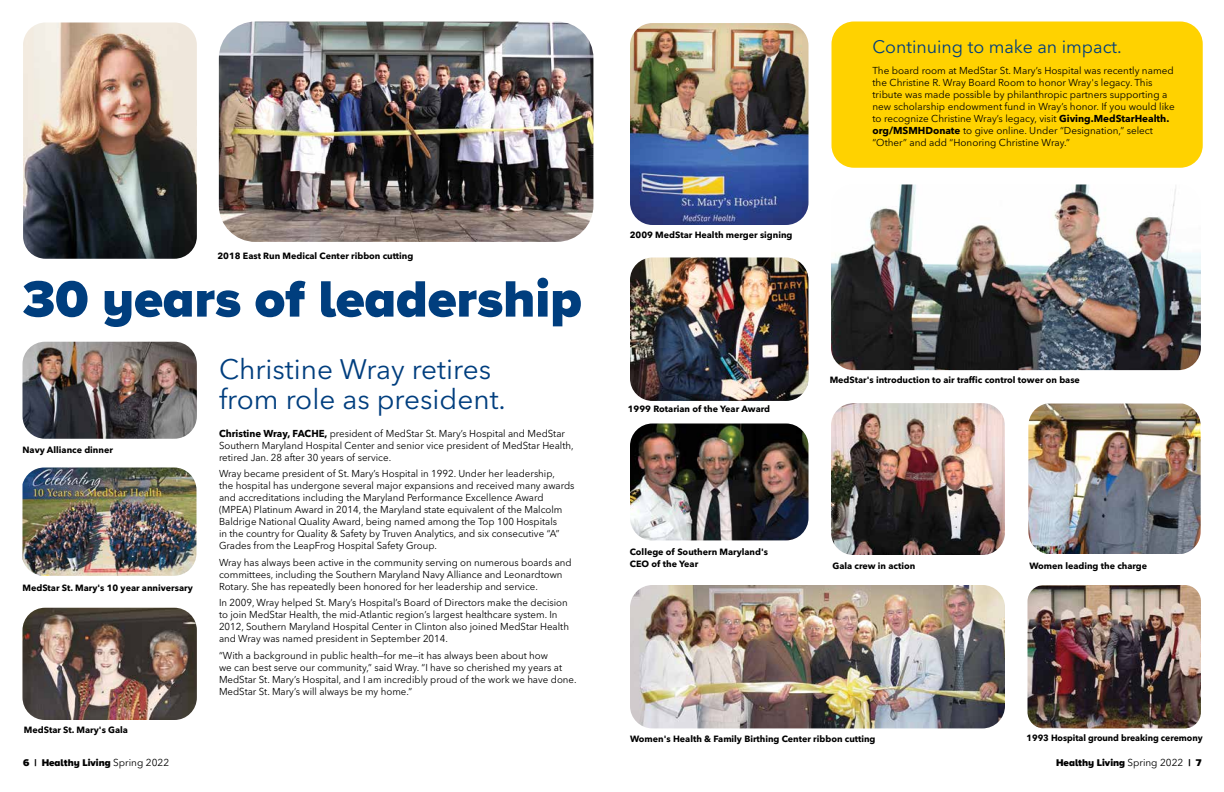
<style>
.page{position:relative;width:1224px;height:792px;background:#fff}
.page>*{position:absolute;margin:0;border:0;box-sizing:border-box;transform-origin:0 0}
.t1{font:900 53px "Proxima Nova A";color:#003e7e}
.t2{font:28px/30px "Avenir Next LT Pro";color:#003e7e}
.t3{font:18px "Avenir Next LT Pro";color:#003e7e}
.t4{font:10px/12px "Avenir Next LT Pro";color:#000}
.t5{font:900 10px "Proxima Nova A";color:#000}
.t6{font:700 9px/12px "Avenir Next LT Pro";color:#000}
.s1{font-weight:700}
.s2{font-family:"Avenir Next LT Pro";font-weight:400}
</style>
<div class="page">
<div style="left:832px;top:22px;width:371px;height:146px;background:#ffd200;border-radius:22px"></div>
<img style="left:22px;top:608px;width:175px;height:112px">
<img style="left:630px;top:424px;width:178px;height:116px">
<img style="left:630px;top:23px;width:178px;height:202px">
<img style="left:831px;top:184px;width:370px;height:186px">
<img style="left:22px;top:468px;width:174px;height:108px">
<img style="left:219px;top:22px;width:374px;height:220px">
<img style="left:630px;top:258px;width:178px;height:143px">
<img style="left:22px;top:342px;width:175px;height:97px">
<img style="left:23px;top:22px;width:174px;height:237px">
<img style="left:1028px;top:404px;width:173px;height:150px">
<img style="left:831px;top:403px;width:174px;height:152px">
<img style="left:630px;top:585px;width:375px;height:143px">
<img style="left:1028px;top:585px;width:173px;height:143px">
<p class="t6" style="left:217px;top:249px;width:198px">2018 East Run Medical Center ribbon cutting</p>
<h1 class="t1" style="left:22px;top:259px;width:561px">30 years of leadership</h1>
<p class="t6" style="left:22px;top:443px;width:92px">Navy Alliance dinner</p>
<p class="t6" style="left:22px;top:582px;width:172px">MedStar St. Mary's 10 year anniversary</p>
<p class="t6" style="left:24px;top:724px;width:106px">MedStar St. Mary's Gala</p>
<h2 class="t2" style="left:219px;top:354px;width:288px">Christine Wray retires from role as president.</h2>
<p class="t4" style="left:219px;top:427px;width:356px"><span class="s1">Christine Wray, FACHE,</span> president of MedStar St. Mary’s Hospital and MedStar<br>Southern Maryland Hospital Center and senior vice president of MedStar Health, retired Jan. 28 after 30 years of service.</p>
<p class="t4" style="left:219px;top:468px;width:357px">Wray became president of St. Mary’s Hospital in 1992. Under her leadership,<br>the hospital has undergone several major expansions and received many awards and accreditations including the Maryland Performance Excellence Award (MPEA) Platinum Award in 2014, the Maryland state equivalent of the Malcolm Baldrige National Quality Award, being named among the Top 100 Hospitals<br>in the country for Quality &amp; Safety by Truven Analytics, and six consecutive “A” Grades from the LeapFrog Hospital Safety Group.</p>
<p class="t4" style="left:219px;top:556px;width:354px">Wray has always been active in the community serving on numerous boards and committees, including the Southern Maryland Navy Alliance and Leonardtown<br>Rotary. She has repeatedly been honored for her leadership and service.</p>
<p class="t4" style="left:219px;top:597px;width:351px">In 2009, Wray helped St. Mary’s Hospital’s Board of Directors make the decision to join MedStar Health, the mid-Atlantic region’s largest healthcare system. In 2012, Southern Maryland Hospital Center in Clinton also joined MedStar Health and Wray was named president in September 2014.</p>
<p class="t4" style="left:219px;top:649px;width:359px">“With a background in public health—for me—it has always been about how<br>we can best serve our community,” said Wray. “I have so cherished my years at MedStar St. Mary’s Hospital, and I am incredibly proud of the work we have done.<br>MedStar St. Mary’s will always be my home.”</p>
<p class="t6" style="left:630px;top:229px;width:164px">2009 MedStar Health merger signing</p>
<h3 class="t3" style="left:872px;top:36px;width:251px">Continuing to make an impact.</h3>
<p class="t4" style="left:872px;top:64px;width:304px">The board room at MedStar St. Mary’s Hospital was recently named the Christine R. Wray Board Room to honor Wray's legacy. This tribute was made possible by philanthropic partners supporting a new scholarship endowment fund in Wray’s honor. If you would like to recognize Christine Wray’s legacy, visit <span class="s1">Giving.MedStarHealth. org/MSMHDonate</span> to give online. Under “Designation,” select “Other” and add “Honoring Christine Wray.”</p>
<p class="t6" style="left:628px;top:403px;width:144px">1999 Rotarian of the Year Award</p>
<p class="t6" style="left:830px;top:373px;width:252px">MedStar's introduction to air traffic control tower on base</p>
<p class="t6" style="left:630px;top:546px;width:140px">College of Southern Maryland's<br>CEO of the Year</p>
<p class="t6" style="left:832px;top:560px;width:84px">Gala crew in action</p>
<p class="t6" style="left:1029px;top:560px;width:119px">Women leading the charge</p>
<p class="t6" style="left:630px;top:732px;width:247px">Women's Health &amp; Family Birthing Center ribbon cutting</p>
<p class="t6" style="left:1026px;top:732px;width:178px">1993 Hospital ground breaking ceremony</p>
<p class="t5" style="left:23px;top:755px;width:148px">6 | Healthy Living <span class="s2">Spring 2022</span></p>
<p class="t5" style="left:1056px;top:755px;width:147px">Healthy Living <span class="s2">Spring 2022</span> | 7</p>
</div>
